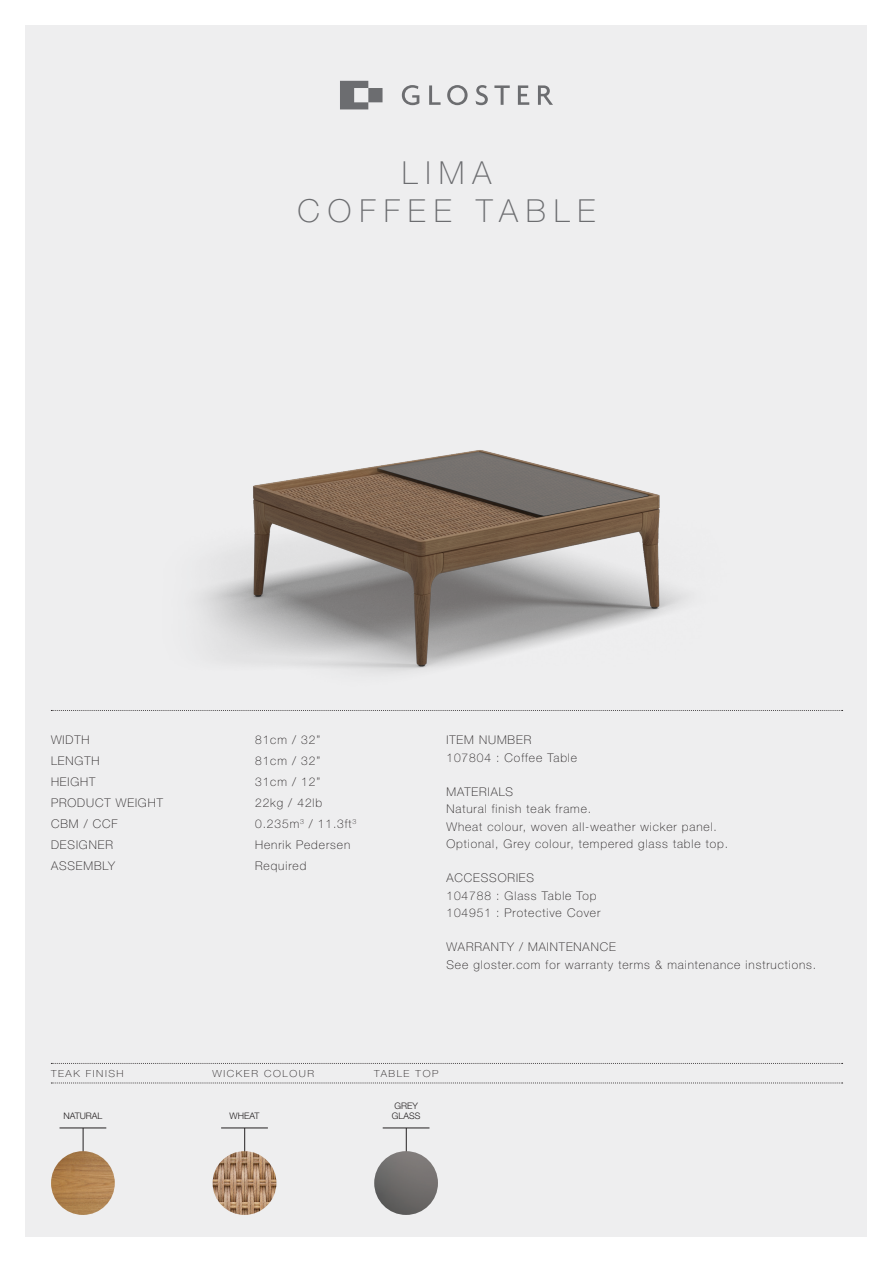
<style>
.page{position:relative;width:893px;height:1263px;background:#fff}
.page>*{position:absolute;margin:0;border:0;box-sizing:border-box;transform-origin:0 0}
.t1{font:100 31.8px "Helvetica Neue LT Pro";letter-spacing:.25em;color:#6c6d70}
.t2{font:100 12px "Helvetica Neue LT Pro";letter-spacing:.075em;color:#231f20}
.t3{font:100 9.75px "Helvetica Neue LT Pro";letter-spacing:.15em;color:#231f20;scale:1.08 1}
.t4{font:300 9px "Helvetica Neue LT Pro";color:#231f20}
</style>
<div class="page">
<div style="left:26px;top:26px;width:841px;height:1211px;background:#eeeeef"></div>
<svg style="left:51px;top:1083px;width:792px;height:1px"></svg>
<svg style="left:51px;top:1063px;width:792px;height:1px"></svg>
<svg style="left:340px;top:81px;width:213px;height:28px"></svg>
<svg style="left:51px;top:710px;width:792px;height:1px"></svg>
<img style="left:198px;top:450px;width:488px;height:222px">
<hr style="left:221px;top:1128px;width:47px;height:1px;background:#231f20">
<svg style="left:244px;top:1128px;width:1px;height:23px"></svg>
<img style="left:213px;top:1151px;width:63px;height:64px;border-radius:32px">
<hr style="left:383px;top:1128px;width:46px;height:1px;background:#231f20">
<svg style="left:406px;top:1128px;width:1px;height:23px"></svg>
<img style="left:374px;top:1151px;width:64px;height:64px;border-radius:32px">
<hr style="left:60px;top:1128px;width:46px;height:1px;background:#231f20">
<svg style="left:83px;top:1128px;width:1px;height:23px"></svg>
<img style="left:51px;top:1151px;width:64px;height:64px;border-radius:32px">
<p class="t1" style="left:402px;top:154px;width:91px">LIMA</p>
<p class="t1" style="left:298px;top:192px;width:299px">COFFEE TABLE</p>
<p class="t2" style="left:51px;top:733px;width:40px">WIDTH</p>
<p class="t2" style="left:51px;top:754px;width:50px">LENGTH</p>
<p class="t2" style="left:51px;top:775px;width:46px">HEIGHT</p>
<p class="t2" style="left:51px;top:796px;width:113px">PRODUCT WEIGHT</p>
<p class="t2" style="left:51px;top:817px;width:68px">CBM / CCF</p>
<p class="t2" style="left:51px;top:838px;width:63px">DESIGNER</p>
<p class="t2" style="left:51px;top:859px;width:66px">ASSEMBLY</p>
<p class="t3" style="left:51px;top:1067px;width:69px">TEAK FINISH</p>
<p class="t4" style="left:63px;top:1111px;width:41px">NATURAL</p>
<p class="t2" style="left:255px;top:733px;width:67px">81cm / 32”</p>
<p class="t2" style="left:255px;top:754px;width:67px">81cm / 32”</p>
<p class="t2" style="left:255px;top:775px;width:67px">31cm / 12”</p>
<p class="t2" style="left:255px;top:796px;width:69px">22kg / 42lb</p>
<p class="t2" style="left:255px;top:817px;width:103px">0.235m<sup>3</sup> / 11.3ft<sup>3</sup></p>
<p class="t2" style="left:255px;top:838px;width:97px">Henrik Pedersen</p>
<p class="t2" style="left:255px;top:859px;width:53px">Required</p>
<p class="t2" style="left:446px;top:733px;width:86px">ITEM NUMBER</p>
<p class="t2" style="left:446px;top:750px;width:132px">107804 : Coffee Table</p>
<p class="t2" style="left:446px;top:785px;width:68px">MATERIALS</p>
<p class="t2" style="left:446px;top:802px;width:146px">Natural finish teak frame.</p>
<p class="t2" style="left:446px;top:819px;width:272px">Wheat colour, woven all-weather wicker panel.</p>
<p class="t2" style="left:446px;top:836px;width:283px">Optional, Grey colour, tempered glass table top.</p>
<p class="t2" style="left:446px;top:871px;width:89px">ACCESSORIES</p>
<p class="t2" style="left:446px;top:888px;width:152px">104788 : Glass Table Top</p>
<p class="t2" style="left:446px;top:905px;width:155px">104951 : Protective Cover</p>
<p class="t2" style="left:446px;top:940px;width:171px">WARRANTY / MAINTENANCE</p>
<p class="t2" style="left:446px;top:957px;width:371px">See gloster.com for warranty terms &amp; maintenance instructions.</p>
<p class="t3" style="left:213px;top:1067px;width:96px">WICKER COLOUR</p>
<p class="t4" style="left:230px;top:1111px;width:31px">WHEAT</p>
<p class="t3" style="left:374px;top:1067px;width:61px">TABLE TOP</p>
<p class="t4" style="left:394px;top:1100px;width:25px">GREY</p>
<p class="t4" style="left:392px;top:1111px;width:30px">GLASS</p>
</div>
